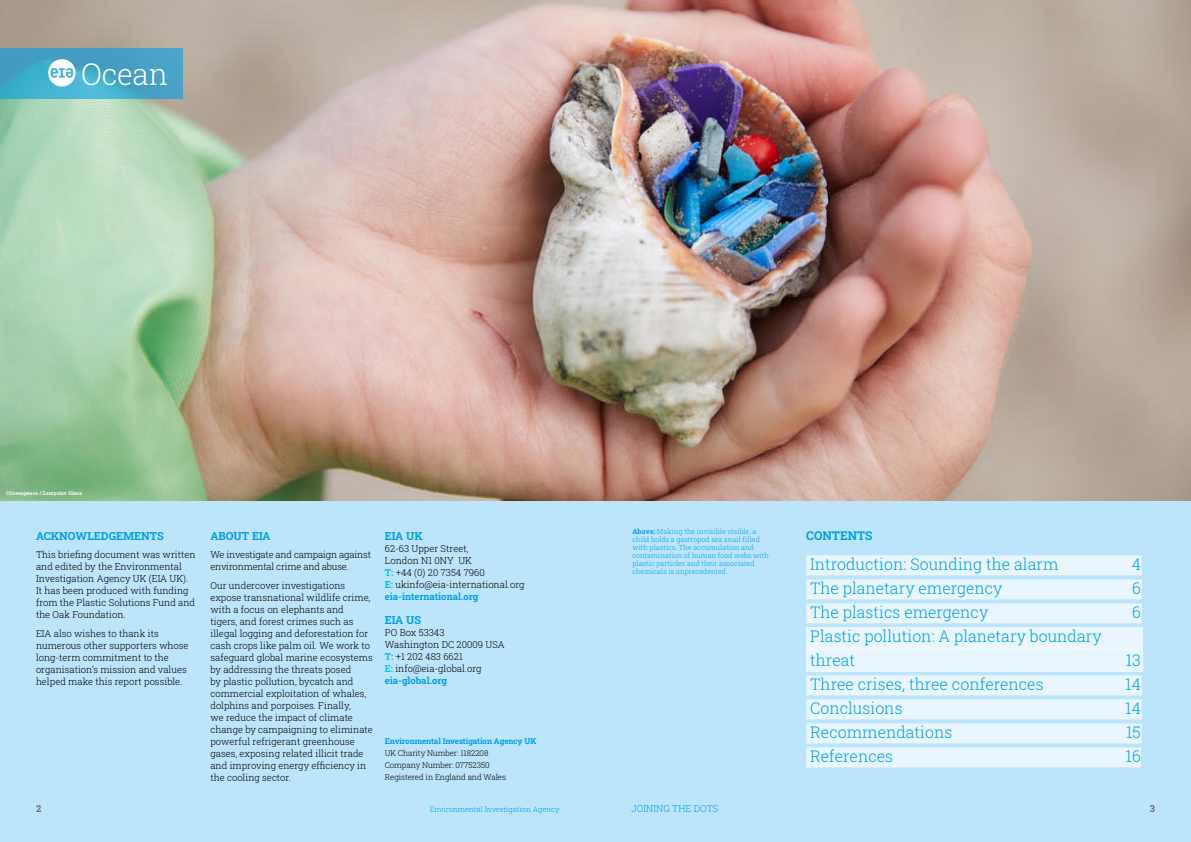
<style>
.page{position:relative;width:1191px;height:842px;background:#fff}
.page>*{position:absolute;margin:0;border:0;box-sizing:border-box;transform-origin:0 0}
.t1{font:30px "Roboto Slab";letter-spacing:-.01em;color:#fff}
.t2{font:16px/24px "Roboto Slab";color:#009fe3}
.t3{font:12px "Roboto Slab";color:#009fe3}
.t4{font:11px "Roboto Slab";color:#009fe3}
.t5{font:9.5px/12px "Roboto Slab";color:#000}
.t6{font:9.5px/12px "Roboto Slab";letter-spacing:-.02em;color:#000}
.t7{font:9.5px "Roboto Slab";color:#009fe3}
.t8{font:9.5px "Roboto Slab";color:#706f6f}
.t9{font:8px/12px "Roboto Slab";letter-spacing:-.01em;color:#000}
.t10{font:8px "Roboto Slab";letter-spacing:-.01em;color:#009fe3}
.t11{font:7.5px "Roboto Slab";color:#009fe3}
.t12{font:7px/8px "Roboto Slab";letter-spacing:.015em;color:#009fe3}
.t13{font:5px "Roboto Slab";letter-spacing:.02em;color:#fff}
.s1{color:#0bbbef}
.s2{color:#009fe3}
</style>
<div class="page">
<div style="left:0;top:501px;width:1191px;height:341px;background:#bce4fa"></div>
<div style="left:806px;top:627px;width:336px;height:45px;background:#ecf7fe"></div>
<div style="left:806px;top:555px;width:335px;height:20px;background:#eaf6fe"></div>
<div style="left:806px;top:579px;width:335px;height:20px;background:#eaf6fe"></div>
<div style="left:806px;top:603px;width:335px;height:20px;background:#eaf6fe"></div>
<div style="left:806px;top:675px;width:335px;height:20px;background:#eaf6fe"></div>
<div style="left:806px;top:699px;width:335px;height:20px;background:#eaf6fe"></div>
<div style="left:806px;top:723px;width:335px;height:20px;background:#eaf6fe"></div>
<div style="left:806px;top:747px;width:334px;height:20px;background:#eaf6fe"></div>
<img style="left:0;top:0;width:1191px;height:501px">
<svg style="left:0;top:48px;width:183px;height:51px;background:#44a6c7"></svg>
<svg style="left:48px;top:59px;width:28px;height:28px"></svg>
<h1 class="t1" style="left:81px;top:53px;width:89px">Ocean</h1>
<p class="t13" style="left:6px;top:490px;width:78px">©Greenpeace / Zamyslov Slava</p>
<p class="t4" style="left:36px;top:528px;width:129px">ACKNOWLEDGEMENTS</p>
<p class="t5" style="left:36px;top:548px;width:161px">This briefing document was written and edited by the Environmental<br>Investigation Agency UK (EIA UK).<br>It has been produced with funding from the Plastic Solutions Fund and the Oak Foundation.</p>
<p class="t5" style="left:36px;top:627px;width:154px">EIA also wishes to thank its numerous other supporters whose long-term commitment to the organisation’s mission and values helped make this report possible.</p>
<p class="t4" style="left:210px;top:528px;width:62px">ABOUT EIA</p>
<p class="t6" style="left:210px;top:548px;width:162px">We investigate and campaign against environmental crime and abuse.</p>
<p class="t5" style="left:210px;top:579px;width:164px">Our undercover investigations expose transnational wildlife crime, with a focus on elephants and tigers, and forest crimes such as illegal logging and deforestation for cash crops like palm oil. We work to safeguard global marine ecosystems by addressing the threats posed<br>by plastic pollution, bycatch and commercial exploitation of whales, dolphins and porpoises. Finally,<br>we reduce the impact of climate change by campaigning to eliminate powerful refrigerant greenhouse gases, exposing related illicit trade and improving energy efficiency in the cooling sector.</p>
<p class="t4" style="left:385px;top:528px;width:39px">EIA UK</p>
<p class="t5" style="left:385px;top:542px;width:141px">62-63 Upper Street,<br>London N1 0NY UK<br><span class="s1">T:</span> +44 (0) 20 7354 7960<br><span class="s1">E:</span> ukinfo@eia-international.org <span class="s2">eia-international.org</span></p>
<p class="t4" style="left:385px;top:612px;width:38px">EIA US</p>
<p class="t5" style="left:385px;top:626px;width:121px">PO Box 53343<br>Washington DC 20009 USA<br><span class="s1">T:</span> +1 202 483 6621<br><span class="s1">E:</span> info@eia-global.org <span class="s2">eia-global.org</span></p>
<p class="t10" style="left:385px;top:736px;width:153px">Environmental Investigation Agency UK</p>
<p class="t9" style="left:385px;top:747px;width:123px">UK Charity Number: 1182208<br>Company Number: 07752350<br>Registered in England and Wales</p>
<p class="t12" style="left:632px;top:527px;width:138px">Above: Making the invisible visible, a child holds a gastropod sea snail filled with plastics. The accumulation and contamination of human food webs with plastic particles and their associated chemicals is unprecedented.</p>
<p class="t3" style="left:806px;top:527px;width:68px">CONTENTS</p>
<h2 class="t2" style="left:810px;top:552px;width:250px">Introduction: Sounding the alarm</h2>
<h2 class="t2" style="left:1131px;top:552px;width:11px">4</h2>
<h2 class="t2" style="left:810px;top:576px;width:194px">The planetary emergency</h2>
<h2 class="t2" style="left:1132px;top:576px;width:10px">6</h2>
<h2 class="t2" style="left:810px;top:600px;width:180px">The plastics emergency</h2>
<h2 class="t2" style="left:1132px;top:600px;width:10px">6</h2>
<h2 class="t2" style="left:810px;top:624px;width:293px">Plastic pollution: A planetary boundary threat</h2>
<h2 class="t2" style="left:1125px;top:648px;width:17px">13</h2>
<h2 class="t2" style="left:810px;top:672px;width:235px">Three crises, three conferences</h2>
<h2 class="t2" style="left:1125px;top:672px;width:17px">14</h2>
<h2 class="t2" style="left:810px;top:696px;width:94px">Conclusions</h2>
<h2 class="t2" style="left:1125px;top:696px;width:17px">14</h2>
<h2 class="t2" style="left:810px;top:720px;width:144px">Recommendations</h2>
<h2 class="t2" style="left:1126px;top:720px;width:16px">15</h2>
<h2 class="t2" style="left:810px;top:744px;width:84px">References</h2>
<h2 class="t2" style="left:1125px;top:744px;width:17px">16</h2>
<p class="t8" style="left:36px;top:802px;width:7px">2</p>
<p class="t11" style="left:430px;top:804px;width:131px">Environmental Investigation Agency</p>
<p class="t7" style="left:631px;top:802px;width:88px">JOINING THE DOTS</p>
<p class="t8" style="left:1149px;top:802px;width:7px">3</p>
</div>
